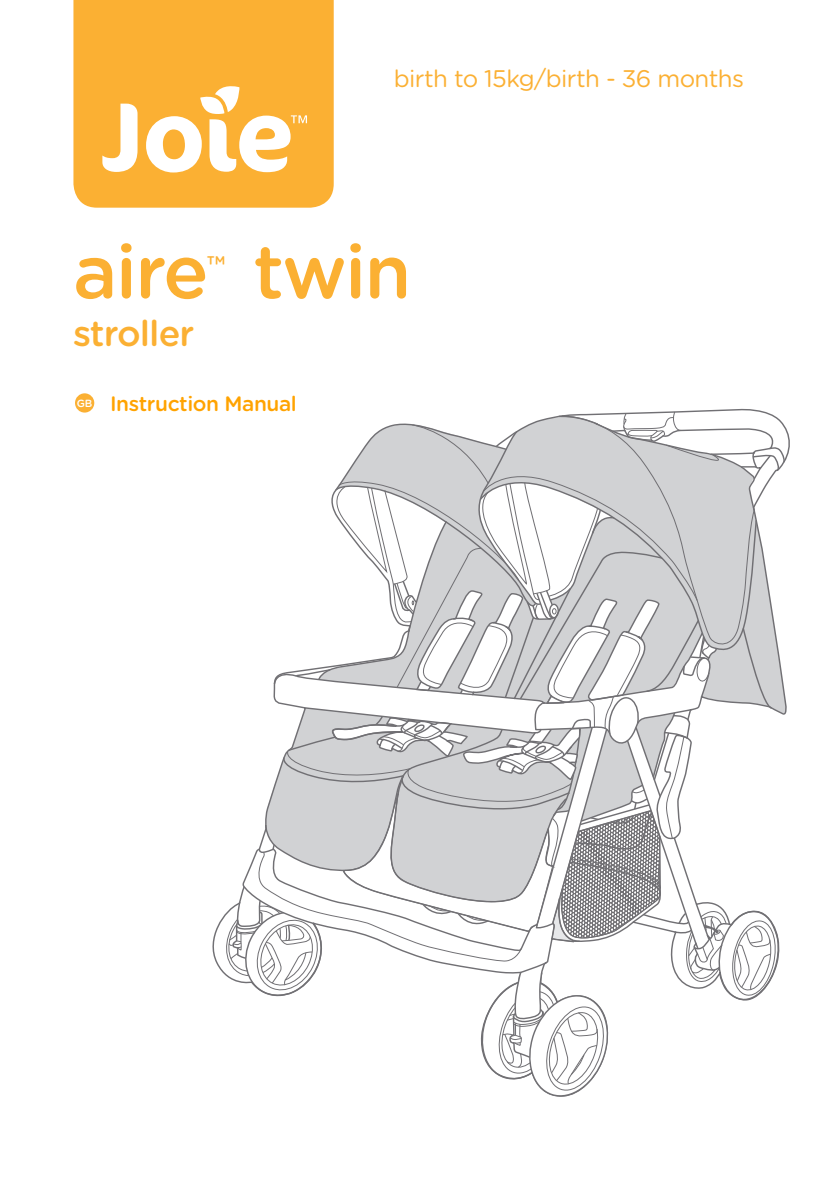
<style>
.page{position:relative;width:840px;height:1191px;background:#fff}
.page>*{position:absolute;margin:0;border:0;box-sizing:border-box;transform-origin:0 0}
.t1{font:500 75.4px "Gotham Rounded";letter-spacing:-.025em;color:#fbb033}
.t2{font:500 36px "Gotham Rounded";letter-spacing:-.025em;color:#fbb033}
.t3{font:500 26.8px "Gotham Rounded";color:#fbb033}
.t4{font:24px "Gotham Rounded";letter-spacing:-.025em;color:#fbb033}
.t5{font:500 20.8px "Gotham Rounded";letter-spacing:-.02em;color:#ffa300}
.t6{font:500 10.4px "Gotham Rounded";color:#fff}
</style>
<div class="page">
<svg style="left:222px;top:411px;width:563px;height:686px"></svg>
<div style="left:75px;top:393px;width:19px;height:19px;background:#fbb033;border-radius:50%"></div>
<div style="left:73px;top:0;width:260px;height:208px;background:#fbb033"></div>
<svg style="left:102px;top:104px;width:35px;height:68px"></svg>
<svg style="left:146px;top:83px;width:161px;height:89px"></svg>
<p class="t4" style="left:393px;top:62px;width:351px">birth to 15kg/birth - 36 months</p>
<p class="t1" style="left:73px;top:218px;width:137px">aire</p>
<p class="t3" style="left:207px;top:246px;width:20px">™</p>
<p class="t2" style="left:73px;top:308px;width:123px">stroller</p>
<p class="t1" style="left:253px;top:218px;width:159px">twin</p>
<p class="t6" style="left:77px;top:396px;width:17px">GB</p>
<p class="t5" style="left:110px;top:388px;width:188px">Instruction Manual</p>
</div>
